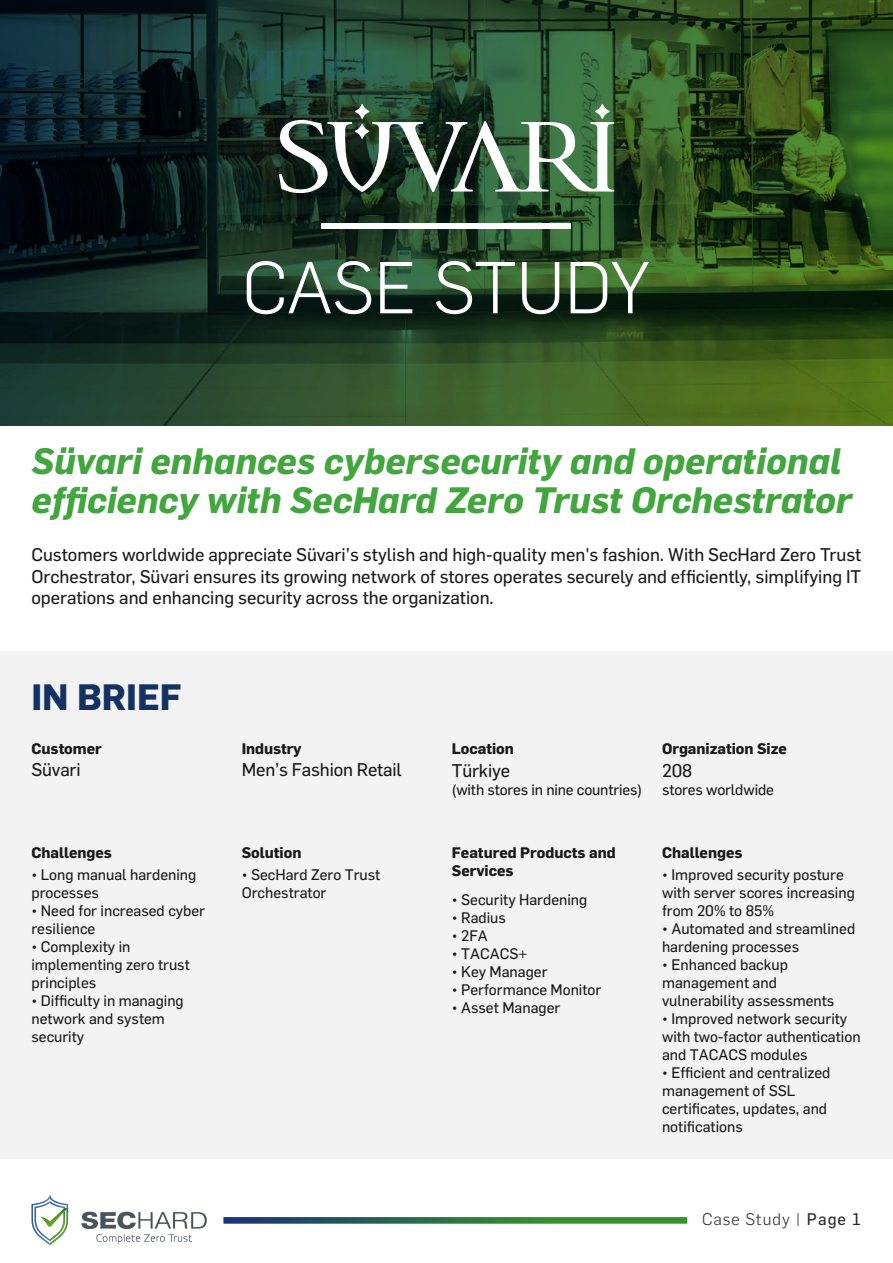
<style>
.page{position:relative;width:893px;height:1263px;background:#fff}
.page>*{position:absolute;margin:0;border:0;box-sizing:border-box;transform-origin:0 0}
.t1{font:300 72px "Flama";letter-spacing:-.015em;color:#fff}
.t2{font:italic 700 36px/39px "Flama";color:#40a63d}
.t3{font:700 36px "Flama";color:#133261}
.t4{font:18px/21.6px "Flama Basic";color:#1a1818;text-align:justify}
.t5{font:300 16.5px "Flama";letter-spacing:.06em;color:#2a2a2a}
.t6{font:15px/18px "Flama Basic";color:#1a1818}
.t7{font:700 15px/18px "Flama";color:#1a1818}
.s1{font-weight:400}
</style>
<div class="page">
<div style="left:0;top:651px;width:893px;height:508px;background:#f3f3f4"></div>
<svg style="left:0;top:0;width:893px;height:425px"></svg>
<div style="left:322px;top:223px;width:249px;height:6px;background:#fff"></div>
<svg style="left:223px;top:1217px;width:464px;height:7px"></svg>
<svg style="left:81px;top:1212px;width:126px;height:31px"></svg>
<svg style="left:31px;top:1195px;width:37px;height:50px"></svg>
<svg style="left:279px;top:104px;width:335px;height:89px"></svg>
<h1 class="t1" style="left:242px;top:234px;width:410px">CASE STUDY</h1>
<h2 class="t2" style="left:32px;top:439px;width:822px">Süvari enhances cybersecurity and operational efficiency with SecHard Zero Trust Orchestrator</h2>
<p class="t4" style="left:31px;top:543px;width:831px">Customers worldwide appreciate Süvari’s stylish and high-quality men's fashion. With SecHard Zero Trust Orchestrator, Süvari ensures its growing network of stores operates securely and efficiently, simplifying IT operations and enhancing security across the organization.</p>
<h2 class="t3" style="left:31px;top:670px;width:152px">IN BRIEF</h2>
<p class="t7" style="left:31px;top:739px;width:72px">Customer</p>
<p class="t4" style="left:31px;top:758px;width:51px">Süvari</p>
<p class="t7" style="left:31px;top:842px;width:82px">Challenges</p>
<p class="t6" style="left:31px;top:865px;width:166px">• Long manual hardening processes</p>
<p class="t6" style="left:31px;top:901px;width:175px">• Need for increased cyber resilience</p>
<p class="t6" style="left:31px;top:937px;width:160px">• Complexity in implementing zero trust principles</p>
<p class="t6" style="left:31px;top:991px;width:154px">• Difficulty in managing network and system security</p>
<p class="t7" style="left:242px;top:739px;width:61px">Industry</p>
<p class="t4" style="left:242px;top:758px;width:162px">Men’s Fashion Retail</p>
<p class="t7" style="left:242px;top:842px;width:61px">Solution</p>
<p class="t6" style="left:242px;top:865px;width:140px">• SecHard Zero Trust<br>Orchestrator</p>
<p class="t7" style="left:452px;top:739px;width:64px">Location</p>
<p class="t4" style="left:452px;top:758px;width:60px">Türkiye</p>
<p class="t6" style="left:452px;top:779px;width:192px">(with stores in nine countries)</p>
<p class="t7" style="left:452px;top:842px;width:165px">Featured Products and<br>Services</p>
<p class="t6" style="left:452px;top:890px;width:137px">• Security Hardening</p>
<p class="t6" style="left:452px;top:908px;width:56px">• Radius</p>
<p class="t6" style="left:452px;top:926px;width:37px">• 2FA</p>
<p class="t6" style="left:452px;top:944px;width:77px">• TACACS+</p>
<p class="t6" style="left:452px;top:962px;width:97px">• Key Manager</p>
<p class="t6" style="left:452px;top:980px;width:151px">• Performance Monitor</p>
<p class="t6" style="left:452px;top:998px;width:110px">• Asset Manager</p>
<p class="t7" style="left:662px;top:739px;width:126px">Organization Size</p>
<p class="t4" style="left:662px;top:758px;width:32px">208</p>
<p class="t6" style="left:662px;top:779px;width:113px">stores worldwide</p>
<p class="t7" style="left:662px;top:842px;width:82px">Challenges</p>
<p class="t6" style="left:662px;top:865px;width:194px">• Improved security posture with server scores increasing from 20% to 85%</p>
<p class="t6" style="left:662px;top:919px;width:195px">• Automated and streamlined hardening processes</p>
<p class="t6" style="left:662px;top:955px;width:174px">• Enhanced backup management and vulnerability assessments</p>
<p class="t6" style="left:662px;top:1009px;width:200px">• Improved network security with two-factor authentication and TACACS modules</p>
<p class="t6" style="left:662px;top:1063px;width:170px">• Efficient and centralized management of SSL certificates, updates, and notifications</p>
<p class="t5" style="left:702px;top:1207px;width:161px">Case Study | <span class="s1">Page 1</span></p>
</div>
